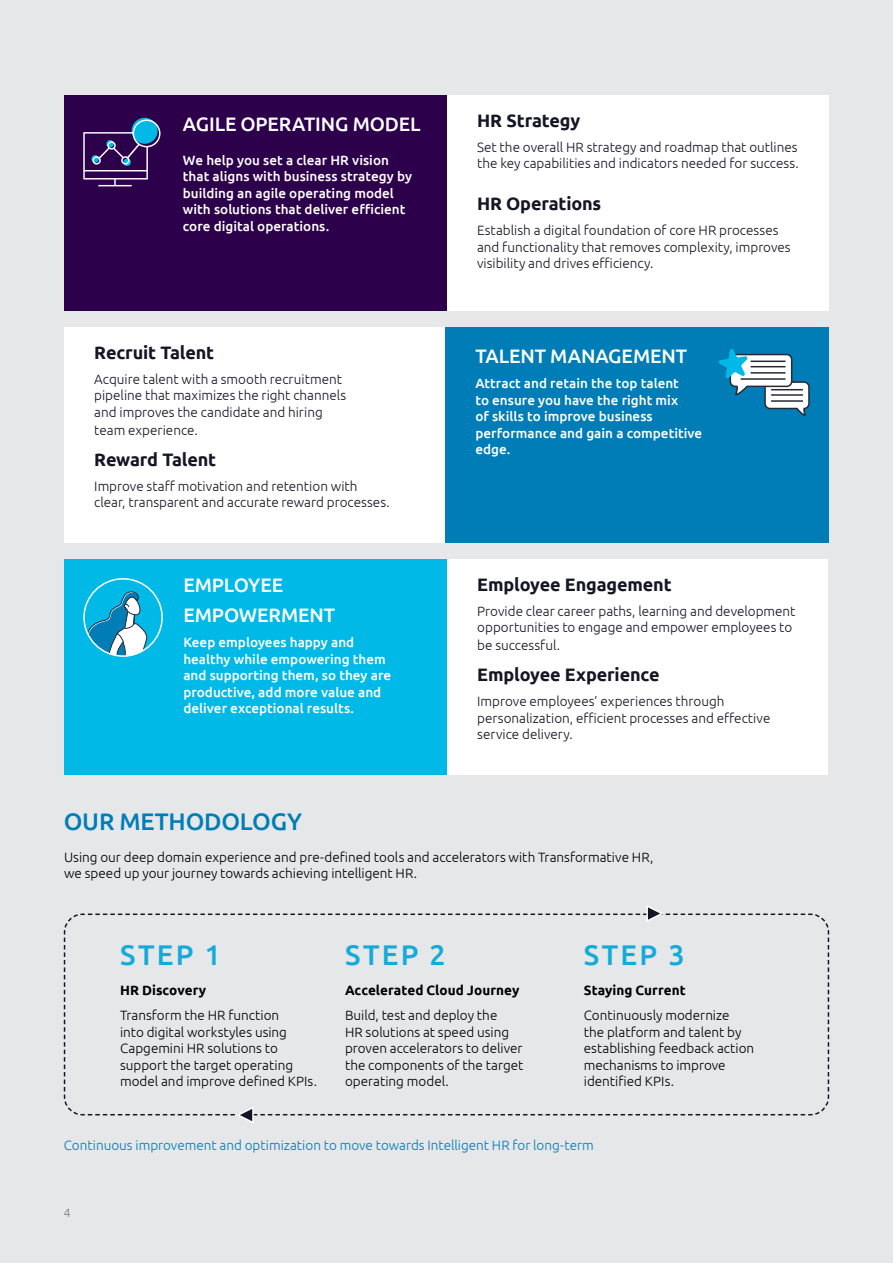
<style>
.page{position:relative;width:893px;height:1263px;background:#e6e7e8}
.page>*{position:absolute;margin:0;border:0;box-sizing:border-box;transform-origin:0 0}
.t1{font:500 28.5px "Ubuntu";letter-spacing:.085em;color:#12abdb}
.t2{font:500 24px "Ubuntu";letter-spacing:-.01em;color:#007db7}
.t3{font:500 19.5px/30px "Ubuntu";letter-spacing:-.005em;color:#fff}
.t4{font:700 18px "Ubuntu";letter-spacing:-.01em;color:#151625}
.t5{font:300 13.5px/16.5px "Ubuntu";color:#151625}
.t6{font:300 13.5px/16.5px "Ubuntu";color:#000}
.t7{font:500 13.5px/16.5px "Ubuntu";color:#fff}
.t8{font:300 13.5px "Ubuntu";color:#007db7}
.t9{font:700 13.5px "Ubuntu";letter-spacing:.005em;color:#000}
.t10{font:300 12px "Ubuntu";color:#77787b}
</style>
<div class="page">
<div style="left:64px;top:96px;width:388px;height:215px;background:#2c004b"></div>
<div style="left:447px;top:96px;width:381px;height:215px;background:#fff"></div>
<div style="left:446px;top:328px;width:383px;height:215px;background:#007db7"></div>
<div style="left:65px;top:328px;width:380px;height:215px;background:#fff"></div>
<svg style="left:719px;top:349px;width:91px;height:67px"></svg>
<div style="left:64px;top:560px;width:388px;height:215px;background:#00b9e7"></div>
<div style="left:447px;top:560px;width:381px;height:215px;background:#fff"></div>
<svg style="left:85px;top:590px;width:63px;height:66px"></svg>
<div style="left:83px;top:578px;width:80px;height:79px;border:2px solid #fff;border-radius:50%"></div>
<svg style="left:63px;top:913px;width:767px;height:203px"></svg>
<svg style="left:88px;top:1105px;width:719px;height:18px"></svg>
<svg style="left:86px;top:905px;width:719px;height:18px"></svg>
<svg style="left:83px;top:119px;width:78px;height:67px"></svg>
<h3 class="t3" style="left:183px;top:109px;width:239px">AGILE OPERATING MODEL</h3>
<p class="t7" style="left:183px;top:151px;width:231px">We help you set a clear HR vision that aligns with business strategy by building an agile operating model with solutions that deliver efficient core digital operations.</p>
<h3 class="t4" style="left:94px;top:341px;width:121px">Recruit Talent</h3>
<p class="t5" style="left:94px;top:370px;width:254px">Acquire talent with a smooth recruitment pipeline that maximizes the right channels and improves the candidate and hiring</p>
<p class="t5" style="left:94px;top:421px;width:105px">team experience.</p>
<h3 class="t4" style="left:94px;top:448px;width:123px">Reward Talent</h3>
<p class="t5" style="left:94px;top:477px;width:297px">Improve staff motivation and retention with clear, transparent and accurate reward processes.</p>
<h3 class="t3" style="left:183px;top:569px;width:153px">EMPLOYEE<br>EMPOWERMENT</h3>
<p class="t7" style="left:183px;top:633px;width:209px">Keep employees happy and healthy while empowering them and supporting them, so they are productive, add more value and deliver exceptional results.</p>
<h2 class="t2" style="left:64px;top:806px;width:240px">OUR METHODOLOGY</h2>
<h3 class="t4" style="left:477px;top:109px;width:105px">HR Strategy</h3>
<p class="t5" style="left:477px;top:138px;width:323px">Set the overall HR strategy and roadmap that outlines the key capabilities and indicators needed for success.</p>
<h3 class="t4" style="left:477px;top:193px;width:126px">HR Operations</h3>
<p class="t5" style="left:477px;top:222px;width:315px">Establish a digital foundation of core HR processes and functionality that removes complexity, improves visibility and drives efficiency.</p>
<h3 class="t3" style="left:475px;top:341px;width:213px">TALENT MANAGEMENT</h3>
<p class="t7" style="left:475px;top:375px;width:228px">Attract and retain the top talent<br>to ensure you have the right mix<br>of skills to improve business performance and gain a competitive edge.</p>
<h3 class="t4" style="left:477px;top:574px;width:196px">Employee Engagement</h3>
<p class="t5" style="left:477px;top:602px;width:320px">Provide clear career paths, learning and development opportunities to engage and empower employees to</p>
<p class="t5" style="left:477px;top:637px;width:84px">be successful.</p>
<h3 class="t4" style="left:477px;top:664px;width:184px">Employee Experience</h3>
<p class="t5" style="left:477px;top:693px;width:295px">Improve employees’ experiences through personalization, efficient processes and effective service delivery.</p>
<p class="t6" style="left:64px;top:848px;width:591px">Using our deep domain experience and pre-defined tools and accelerators with Transformative HR, we speed up your journey towards achieving intelligent HR.</p>
<h1 class="t1" style="left:120px;top:937px;width:102px">STEP 1</h1>
<p class="t9" style="left:120px;top:981px;width:88px">HR Discovery</p>
<p class="t6" style="left:120px;top:1007px;width:198px">Transform the HR function<br>into digital workstyles using<br>Capgemini HR solutions to support the target operating model and improve defined KPIs.</p>
<h1 class="t1" style="left:345px;top:937px;width:102px">STEP 2</h1>
<p class="t9" style="left:345px;top:981px;width:176px">Accelerated Cloud Journey</p>
<p class="t6" style="left:345px;top:1007px;width:180px">Build, test and deploy the<br>HR solutions at speed using proven accelerators to deliver the components of the target operating model.</p>
<h1 class="t1" style="left:584px;top:937px;width:102px">STEP 3</h1>
<p class="t9" style="left:584px;top:981px;width:103px">Staying Current</p>
<p class="t6" style="left:584px;top:1007px;width:172px">Continuously modernize<br>the platform and talent by establishing feedback action mechanisms to improve identified KPIs.</p>
<p class="t8" style="left:64px;top:1137px;width:532px">Continuous improvement and optimization to move towards Intelligent HR for long-term</p>
<p class="t10" style="left:64px;top:1205px;width:8px">4</p>
</div>
